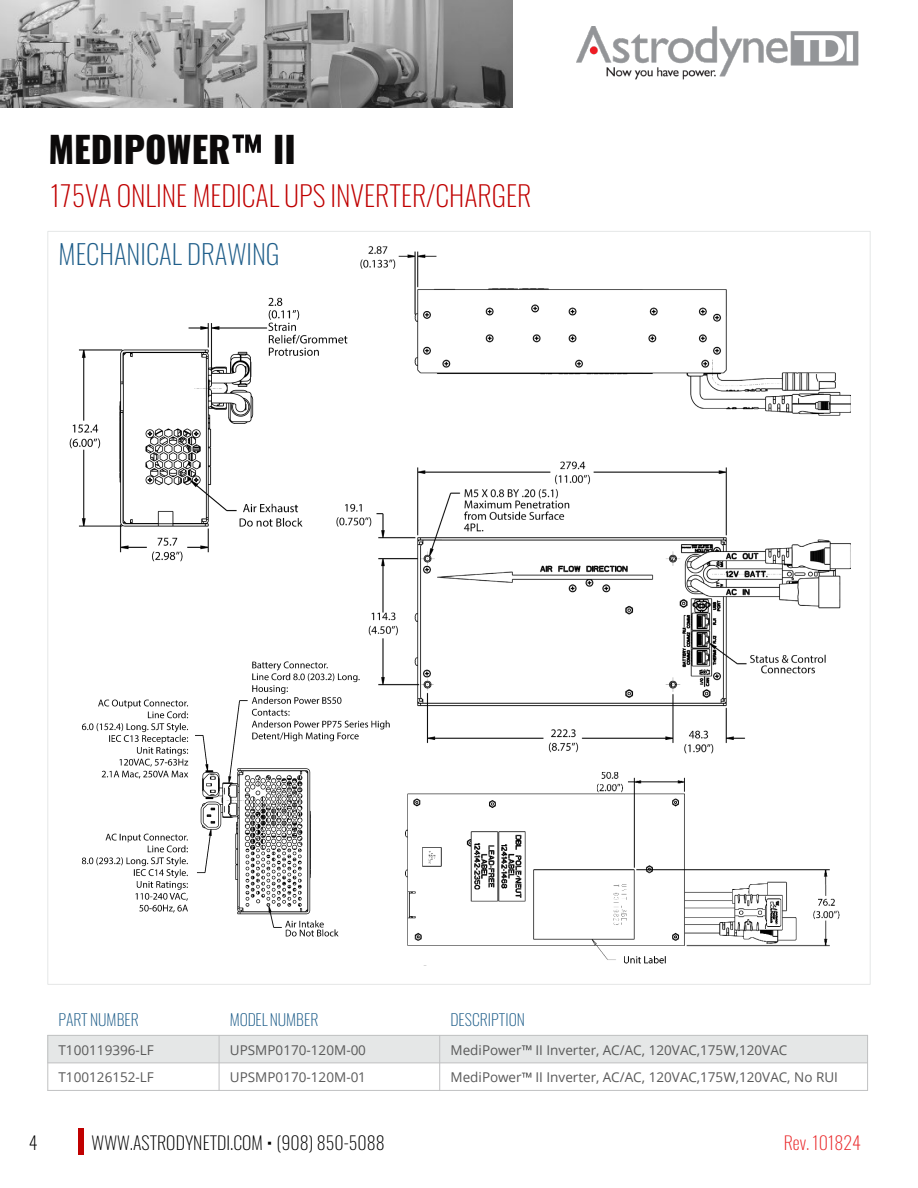
<style>
.page{position:relative;width:918px;height:1188px;background:#fff}
.page>*{position:absolute;margin:0;border:0;box-sizing:border-box;transform-origin:0 0}
.t1{font:800 36px "Oswald";color:#0c0a0a}
.t2{font:200 28.05px "Oswald";color:#c00000}
.t3{font:200 27px "Oswald";color:#1f5e8a}
.t4{font:200 18px "Oswald";letter-spacing:.005em;color:#000}
.t5{font:200 18px "Oswald";color:#ea292b}
.t6{font:200 15.9px "Oswald";color:#1f5e8a}
.t7{font:13.5px "Open Sans";color:#595959}
.s1{font-weight:800}
</style>
<div class="page">
<img style="left:0;top:0;width:513px;height:108px">
<img style="left:576px;top:27px;width:282px;height:53px">
<div style="left:78px;top:1129px;width:6px;height:26px;background:#c00000"></div>
<div style="left:48px;top:1035px;width:171px;height:28px;background:#e5e7e7"></div>
<div style="left:219px;top:1035px;width:221px;height:28px;background:#e5e7e7"></div>
<div style="left:440px;top:1035px;width:428px;height:28px;background:#e5e7e7"></div>
<hr style="left:219px;top:1035px;width:1px;height:56px;background:#c0c1c2">
<hr style="left:439px;top:1035px;width:1px;height:56px;background:#c0c1c2">
<hr style="left:47px;top:1035px;width:821px;height:1px;background:#c0c1c2">
<hr style="left:47px;top:1063px;width:821px;height:1px;background:#c0c1c2">
<hr style="left:47px;top:1035px;width:1px;height:56px;background:#c0c1c2">
<hr style="left:867px;top:1035px;width:1px;height:56px;background:#c0c1c2">
<hr style="left:47px;top:1090px;width:821px;height:1px;background:#c0c1c2">
<img style="left:514px;top:1045px;width:26px;height:33px">
<img style="left:360px;top:246px;width:490px;height:508px">
<img style="left:405px;top:772px;width:435px;height:192px">
<img style="left:69px;top:270px;width:336px;height:296px">
<img style="left:82px;top:661px;width:308px;height:276px">
<img style="left:232px;top:134px;width:29px;height:19px">
<p class="t1" style="left:48px;top:130px;width:249px">MEDIPOWER II</p>
<p class="t2" style="left:50px;top:171px;width:482px">175VA ONLINE MEDICAL UPS INVERTER/CHARGER</p>
<p class="t3" style="left:59px;top:230px;width:223px">MECHANICAL DRAWING</p>
<p class="t6" style="left:59px;top:1005px;width:82px">PART NUMBER</p>
<p class="t6" style="left:230px;top:1005px;width:90px">MODELNUMBER</p>
<p class="t6" style="left:451px;top:1005px;width:76px">DESCRIPTION</p>
<p class="t7" style="left:59px;top:1041px;width:97px">T100119396-LF</p>
<p class="t7" style="left:230px;top:1041px;width:138px">UPSMP0170-120M-00</p>
<p class="t7" style="left:451px;top:1041px;width:338px">MediPower II Inverter, AC/AC, 120VAC,175W,120VAC</p>
<p class="t7" style="left:59px;top:1068px;width:97px">T100126152-LF</p>
<p class="t7" style="left:230px;top:1068px;width:138px">UPSMP0170-120M-01</p>
<p class="t7" style="left:451px;top:1068px;width:389px">MediPower II Inverter, AC/AC, 120VAC,175W,120VAC, No RUI</p>
<h3 class="t4" style="left:29px;top:1126px;width:10px">4</h3>
<h3 class="t4" style="left:92px;top:1126px;width:295px">WWW.ASTRODYNETDI.COM <span class="s1">·</span> (908) 850-5088</h3>
<h3 class="t5" style="left:784px;top:1126px;width:79px">Rev. 101824</h3>
</div>
